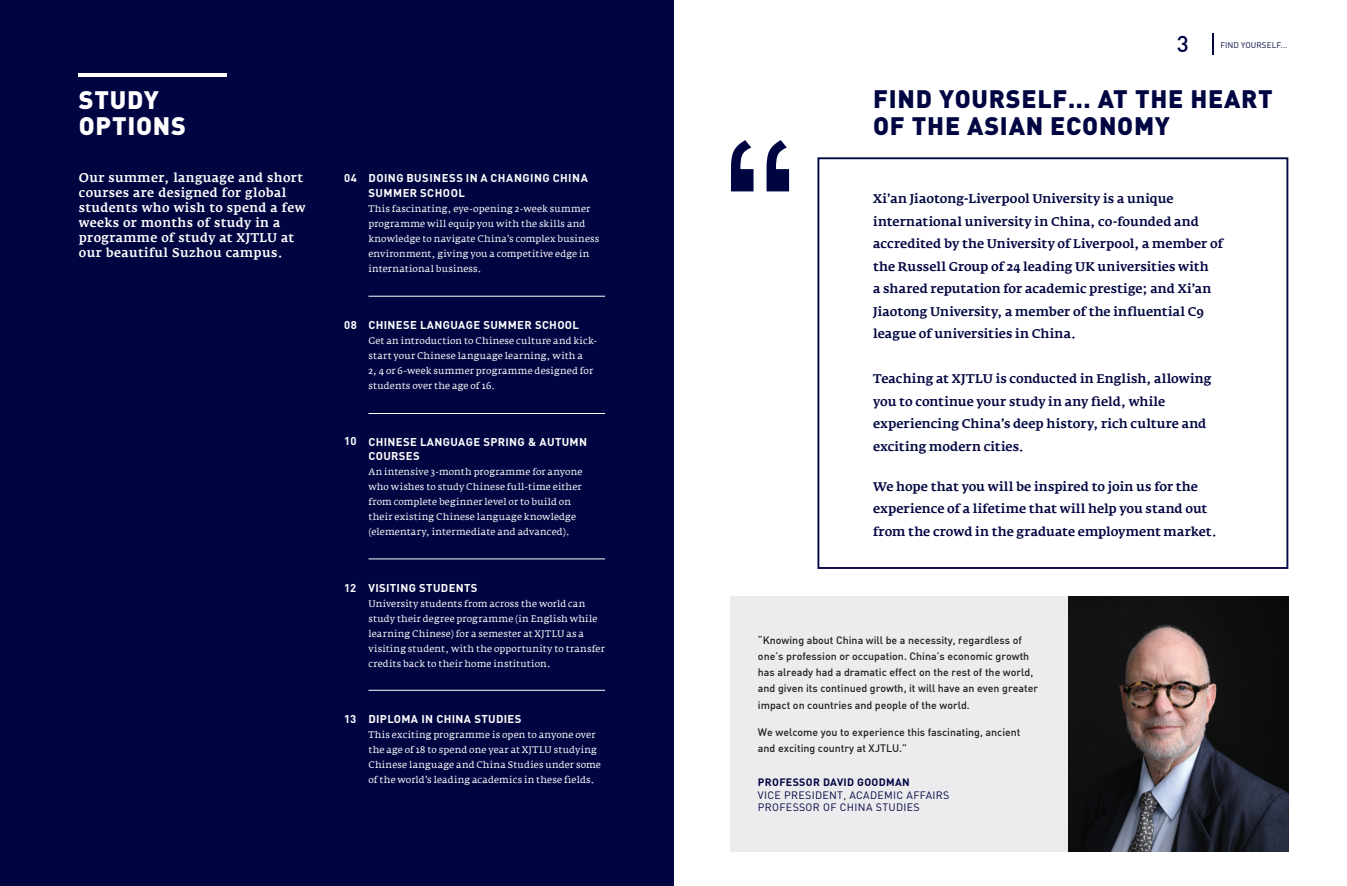
<style>
.page{position:relative;width:1347px;height:886px;background:#fff}
.page>*{position:absolute;margin:0;border:0;box-sizing:border-box;transform-origin:0 0}
.t1{font:225px "Hiragino Sans GB W3";color:#000541}
.t2{font:900 25px/27.5px "DIN";letter-spacing:.03em;color:#000541}
.t3{font:900 25px/26.2px "DIN";letter-spacing:.03em;color:#fff}
.t4{font:500 22.5px "DIN";color:#000541}
.t5{font:500 12.5px/22.5px "Fedra Serif A";letter-spacing:.005em;color:#000541}
.t6{font:500 12.5px/15px "Fedra Serif A";letter-spacing:.03em;color:#fff}
.t7{font:700 11.25px/15px "DIN";letter-spacing:.03em;color:#fff}
.t8{font:500 10.62px/16.2px "DIN";color:#231f20}
.t9{font:10.62px/12.8px "DIN";letter-spacing:.03em;color:#000541}
.t10{font:700 10.62px "DIN";letter-spacing:.03em;color:#000541}
.t11{font:9.38px/15px "Fedra Serif A";letter-spacing:.015em;color:#fff}
.t12{font:8.12px "DIN";letter-spacing:.01em;color:#000541}
.s1{color:#fff}
</style>
<div class="page">
<div style="left:0;top:0;width:673px;height:886px;background:#000541"></div>
<hr style="left:78px;top:73px;width:149px;height:4px;background:#fff">
<hr style="left:368px;top:296px;width:237px;height:1px;background:#fff">
<hr style="left:368px;top:413px;width:237px;height:1px;background:#fff">
<hr style="left:368px;top:558px;width:237px;height:1px;background:#fff">
<hr style="left:368px;top:690px;width:237px;height:1px;background:#fff">
<div style="left:817px;top:157px;width:471px;height:412px;border:2px solid #000541"></div>
<div style="left:730px;top:596px;width:338px;height:255px;background:#ececee"></div>
<img style="left:1068px;top:596px;width:220px;height:255px">
<hr style="left:1211px;top:33px;width:2px;height:21px;background:#000541">
<h2 class="t3" style="left:79px;top:85px;width:109px">STUDY<br>OPTIONS</h2>
<h3 class="t6" style="left:79px;top:171px;width:228px">Our summer, language and short courses are designed for global students who wish to spend a few weeks or months of study in a programme of study at XJTLU at our beautiful Suzhou campus.</h3>
<p class="t7" style="left:344px;top:170px;width:14px">04</p>
<p class="t7" style="left:368px;top:170px;width:221px">DOING BUSINESS IN A CHANGING CHINA<br>SUMMER SCHOOL</p>
<p class="t11" style="left:368px;top:202px;width:232px">This fascinating, eye-opening 2-week summer programme will equip you with the skills and knowledge to navigate China’s complex business environment, giving you a competitive edge in international business.</p>
<p class="t7" style="left:344px;top:317px;width:14px">08</p>
<p class="t7" style="left:368px;top:317px;width:212px">CHINESE LANGUAGE SUMMER SCHOOL</p>
<p class="t11" style="left:368px;top:333px;width:230px">Get an introduction to Chinese culture and kick&shy;start your Chinese language learning, with a<br>2, 4 or 6-week summer programme designed for students over the age of 16.</p>
<p class="t7" style="left:344px;top:433px;width:14px">10</p>
<p class="t7" style="left:368px;top:435px;width:220px;line-height:13.5px">CHINESE LANGUAGE SPRING &amp; AUTUMN<br>COURSES</p>
<p class="t11" style="left:368px;top:464px;width:215px">An intensive 3-month programme for anyone who wishes to study Chinese full-time either from complete beginner level or to build on their existing Chinese language knowledge (elementary, intermediate and advanced).</p>
<p class="t7" style="left:344px;top:579px;width:14px">12</p>
<p class="t7" style="left:368px;top:579px;width:111px">VISITING STUDENTS</p>
<p class="t11" style="left:368px;top:596px;width:238px">University students from across the world can study their degree programme (in English while learning Chinese) for a semester at XJTLU as a visiting student, with the opportunity to transfer credits back to their home institution.</p>
<p class="t7" style="left:344px;top:711px;width:14px">13</p>
<p class="t7" style="left:368px;top:711px;width:154px">DIPLOMA IN CHINA STUDIES</p>
<p class="t11" style="left:368px;top:727px;width:234px">This exciting programme is open to anyone over the age of 18 to spend one year at XJTLU studying Chinese language and China Studies under some of the world’s leading academics in these fields.</p>
<h3 class="t4" style="left:1176px;top:29px;width:13px">3</h3>
<p class="t12" style="left:1220px;top:40px;width:68px">FIND YOURSELF...</p>
<h2 class="t2" style="left:873px;top:84px;width:401px">FIND YOURSELF… AT THE HEART<br>OF THE ASIAN ECONOMY</h2>
<h1 class="t1" style="left:576px;top:105px;width:388px">“<span class="s1">“</span></h1>
<p class="t5" style="left:873px;top:187px;width:351px">Xi’an Jiaotong-Liverpool University is a unique international university in China, co-founded and accredited by the University of Liverpool, a member of the Russell Group of 24 leading UK universities with<br>a shared reputation for academic prestige; and Xi’an Jiaotong University, a member of the influential C9 league of universities in China.</p>
<h3 class="t5" style="left:873px;top:367px;width:340px">Teaching at XJTLU is conducted in English, allowing you to continue your study in any field, while experiencing China’s deep history, rich culture and exciting modern cities.</h3>
<h3 class="t5" style="left:873px;top:475px;width:345px">We hope that you will be inspired to join us for the experience of a lifetime that will help you stand out from the crowd in the graduate employment market.</h3>
<p class="t8" style="left:758px;top:631px;width:281px">“Knowing about China will be a necessity, regardless of one’s profession or occupation. China’s economic growth has already had a dramatic effect on the rest of the world, and given its continued growth, it will have an even greater impact on countries and people of the world.</p>
<p class="t8" style="left:758px;top:723px;width:264px">We welcome you to experience this fascinating, ancient and exciting country at XJTLU.”</p>
<p class="t10" style="left:758px;top:775px;width:153px">PROFESSOR DAVID GOODMAN</p>
<p class="t9" style="left:758px;top:788px;width:193px">VICE PRESIDENT, ACADEMIC AFFAIRS<br>PROFESSOR OF CHINA STUDIES</p>
</div>
